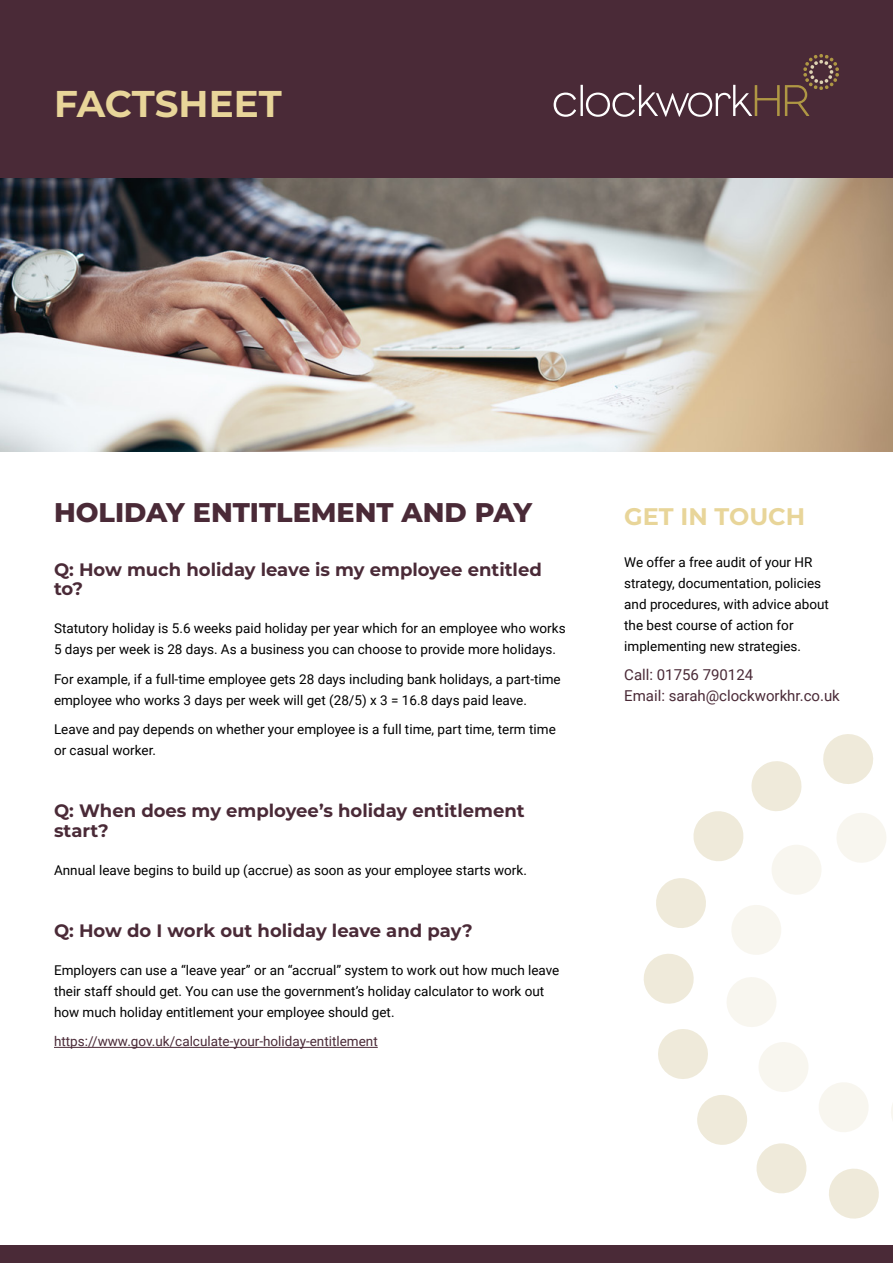
<style>
.page{position:relative;width:893px;height:1263px;background:#fff}
.page>*{position:absolute;margin:0;border:0;box-sizing:border-box;transform-origin:0 0}
.t1{font:700 37.2px "Montserrat";color:#e8d599}
.t2{font:800 27px "Montserrat";color:#4a2a37}
.t3{font:700 24px "Montserrat";color:#e8d599}
.t4{font:700 18px/19.5px "Montserrat";color:#4a2a37}
.t5{font:15px/21px "Roboto";color:#4a2a37}
.t6{font:13.5px/21px "Roboto";color:#000}
.t7{font:13.5px "Roboto";color:#4a2a37}
</style>
<div class="page">
<div style="left:0;top:0;width:893px;height:179px;background:#4a2a37"></div>
<svg style="left:554px;top:93px;width:22px;height:24px"></svg>
<hr style="left:580px;top:85px;width:3px;height:31px;background:#fff">
<svg style="left:586px;top:54px;width:253px;height:63px"></svg>
<div style="left:0;top:1246px;width:893px;height:17px;background:#4a2a37"></div>
<svg style="left:643px;top:734px;width:250px;height:485px"></svg>
<hr style="left:54px;top:1047px;width:324px;height:1px;background:#4a2a37">
<img style="left:0;top:178px;width:893px;height:274px">
<h1 class="t1" style="left:54px;top:77px;width:229px">FACTSHEET</h1>
<h2 class="t2" style="left:54px;top:493px;width:480px">HOLIDAY ENTITLEMENT AND PAY</h2>
<h3 class="t4" style="left:54px;top:559px;width:489px">Q: How much holiday leave is my employee entitled to?</h3>
<p class="t6" style="left:54px;top:617px;width:513px">Statutory holiday is 5.6 weeks paid holiday per year which for an employee who works<br>5 days per week is 28 days. As a business you can choose to provide more holidays.</p>
<p class="t6" style="left:54px;top:668px;width:508px">For example, if a full-time employee gets 28 days including bank holidays, a part-time employee who works 3 days per week will get (28/5) x 3 = 16.8 days paid leave.</p>
<p class="t6" style="left:54px;top:718px;width:503px">Leave and pay depends on whether your employee is a full time, part time, term time or casual worker.</p>
<h3 class="t4" style="left:54px;top:800px;width:472px">Q: When does my employee’s holiday entitlement start?</h3>
<p class="t6" style="left:54px;top:859px;width:474px">Annual leave begins to build up (accrue) as soon as your employee starts work.</p>
<h3 class="t4" style="left:54px;top:920px;width:420px">Q: How do I work out holiday leave and pay?</h3>
<p class="t6" style="left:54px;top:959px;width:507px">Employers can use a “leave year” or an “accrual” system to work out how much leave their staff should get. You can use the government’s holiday calculator to work out how much holiday entitlement your employee should get.</p>
<p class="t7" style="left:54px;top:1032px;width:325px">https://www.gov.uk/calculate-your-holiday-entitlement</p>
<h3 class="t3" style="left:624px;top:499px;width:183px">GET IN TOUCH</h3>
<p class="t6" style="left:624px;top:551px;width:206px">We offer a free audit of your HR strategy, documentation, policies and procedures, with advice about the best course of action for implementing new strategies.</p>
<p class="t5" style="left:624px;top:664px;width:217px">Call: 01756 790124<br>Email: sarah@clockworkhr.co.uk</p>
</div>
